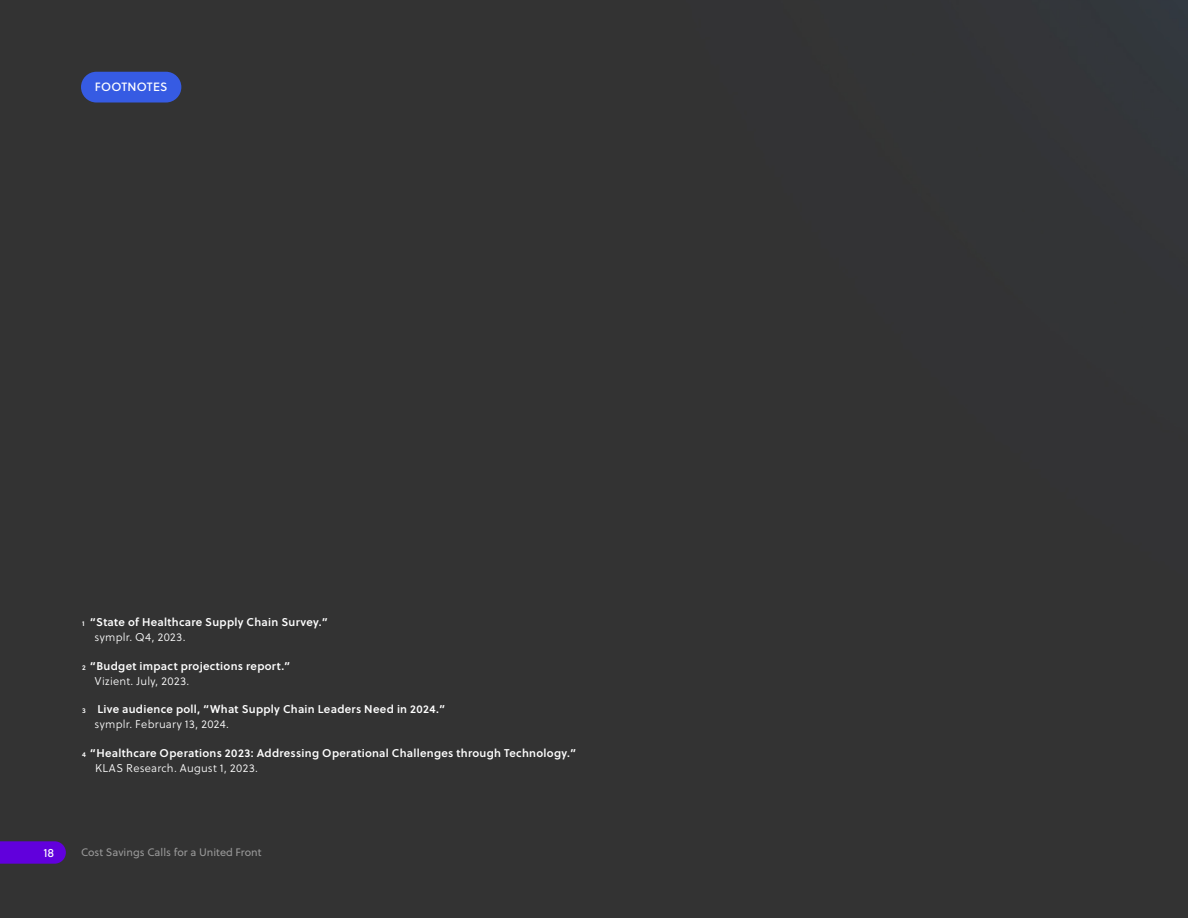
<style>
.page{position:relative;width:1188px;height:918px;background:#333}
.page>*{position:absolute;margin:0;border:0;box-sizing:border-box;transform-origin:0 0}
.H4-Body_text{font:12px "Soleil Bk";letter-spacing:.02em;color:#fff}
.t1{font:12px "Soleil";color:#fff}
.t2{font:11.25px/15px "Soleil Sb";letter-spacing:.025em;color:#fff}
.t3{font:10.8px "Soleil";color:#999}
.s1{font-size:7.05px}
.s2{font-family:"Soleil Lt"}
</style>
<div class="page">
<div style="left:81px;top:72px;width:100px;height:31px;background:#365be3;border-radius:15px"></div>
<svg style="left:0;top:841px;width:66px;height:23px;background:#5d03d0"></svg>
<p class="H4-Body_text" style="left:95px;top:79px;width:74px">FOOTNOTES</p>
<p class="t2" style="left:95px;top:615px;width:235px;text-indent:-13px"><span class="s1">1</span> “State of Healthcare Supply Chain Survey.” <span class="s2">symplr. Q4, 2023.</span></p>
<p class="t2" style="left:95px;top:659px;width:197px;text-indent:-13px"><span class="s1">2</span> “Budget impact projections report.”<br><span class="s2">Vizient. July, 2023.</span></p>
<p class="t2" style="left:95px;top:702px;width:352px;text-indent:-12px"><span class="s1">3</span> Live audience poll, “What Supply Chain Leaders Need in 2024.” <span class="s2">symplr. February 13, 2024.</span></p>
<p class="t2" style="left:95px;top:746px;width:483px;text-indent:-13px"><span class="s1">4</span> “Healthcare Operations 2023: Addressing Operational Challenges through Technology.”<br><span class="s2">KLAS Research. August 1, 2023.</span></p>
<p class="t1" style="left:43px;top:845px;width:12px">18</p>
<p class="t3" style="left:81px;top:846px;width:182px">Cost Savings Calls for a United Front</p>
</div>
